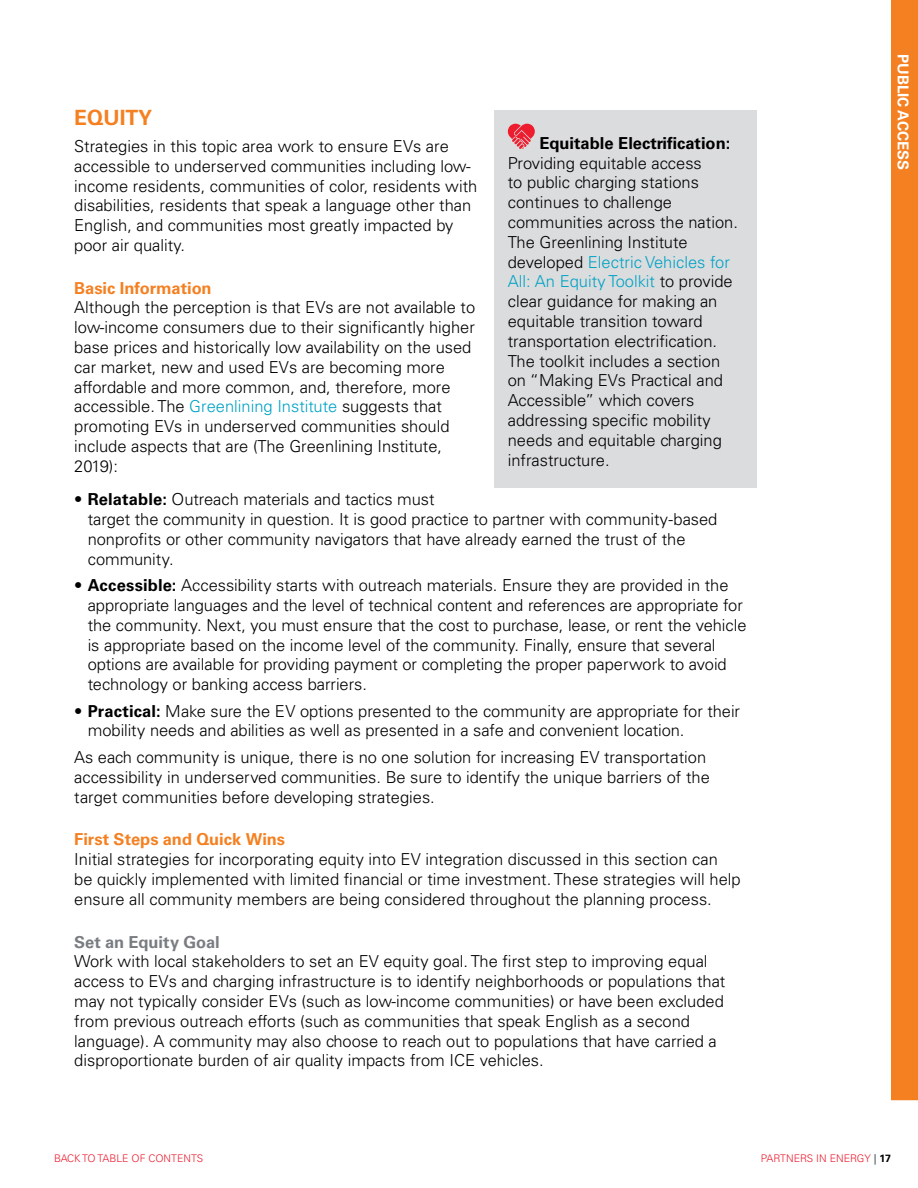
<style>
.page{position:relative;width:918px;height:1188px;background:#fff}
.page>*{position:absolute;margin:0;border:0;box-sizing:border-box;transform-origin:0 0}
.t1{font:700 21px "Univers LT Std";color:#f58021}
.t2{font:300 16.5px/19.8px "Univers LT Std";color:#000}
.t3{font:700 16.5px "Univers LT Std";color:#f58021}
.t4{font:700 16.5px "Univers LT Std";color:#000}
.t5{font:700 16.5px "Univers LT Std";letter-spacing:-.005em;color:#797d82}
.t6{font:700 15px "Univers LT Std";color:#fff}
.t7{font:300 10.5px "Univers LT Std";color:#ed1c2e}
.s1{color:#00a2c5}
.s2{font-weight:700}
.s3{font-weight:700;color:#797d82}
.s4{font-weight:700;color:#000}
</style>
<div class="page">
<div style="left:891px;top:0;width:27px;height:1100px;background:#f58021"></div>
<div style="left:494px;top:110px;width:263px;height:378px;background:#dbdcdd"></div>
<svg style="left:507px;top:124px;width:28px;height:25px"></svg>
<p class="t1" style="left:74px;top:106px;width:79px">EQUITY</p>
<p class="t2" style="left:74px;top:136px;width:405px">Strategies in this topic area work to ensure EVs are accessible to underserved communities including low&shy;income residents, communities of color, residents with disabilities, residents that speak a language other than English, and communities most greatly impacted by poor air quality.</p>
<p class="t3" style="left:74px;top:278px;width:139px">Basic Information</p>
<p class="t2" style="left:74px;top:298px;width:402px">Although the perception is that EVs are not available to low-income consumers due to their significantly higher base prices and historically low availability on the used car market, new and used EVs are becoming more affordable and more common, and, therefore, more accessible. The <span class="s1">Greenlining Institute</span> suggests that promoting EVs in underserved communities should include aspects that are (The Greenlining Institute, 2019):</p>
<p class="t2" style="left:88px;top:489px;width:631px;text-indent:-13px">• <span class="s2">Relatable:</span> Outreach materials and tactics must<br>target the community in question. It is good practice to partner with community-based nonprofits or other community navigators that have already earned the trust of the community.</p>
<p class="t2" style="left:88px;top:575px;width:660px;text-indent:-13px">• <span class="s2">Accessible:</span> Accessibility starts with outreach materials. Ensure they are provided in the appropriate languages and the level of technical content and references are appropriate for the community. Next, you must ensure that the cost to purchase, lease, or rent the vehicle is appropriate based on the income level of the community. Finally, ensure that several options are available for providing payment or completing the proper paperwork to avoid technology or banking access barriers.</p>
<p class="t2" style="left:88px;top:701px;width:654px;text-indent:-13px">• <span class="s2">Practical:</span> Make sure the EV options presented to the community are appropriate for their mobility needs and abilities as well as presented in a safe and convenient location.</p>
<p class="t2" style="left:74px;top:747px;width:637px">As each community is unique, there is no one solution for increasing EV transportation accessibility in underserved communities. Be sure to identify the unique barriers of the target communities before developing strategies.</p>
<p class="t3" style="left:74px;top:830px;width:212px">First Steps and Quick Wins</p>
<p class="t2" style="left:74px;top:849px;width:668px">Initial strategies for incorporating equity into EV integration discussed in this section can<br>be quickly implemented with limited financial or time investment. These strategies will help ensure all community members are being considered throughout the planning process.</p>
<p class="t5" style="left:74px;top:932px;width:147px">Set an Equity Goal</p>
<p class="t2" style="left:74px;top:952px;width:653px">Work with local stakeholders to set an EV equity goal. The first step to improving equal access to EVs and charging infrastructure is to identify neighborhoods or populations that may not typically consider EVs (such as low-income communities) or have been excluded from previous outreach efforts (such as communities that speak English as a second language). A community may also choose to reach out to populations that have carried a disproportionate burden of air quality impacts from ICE vehicles.</p>
<p class="t4" style="left:539px;top:133px;width:192px">Equitable Electrification:</p>
<p class="t2" style="left:508px;top:153px;width:232px">Providing equitable access<br>to public charging stations continues to challenge communities across the nation.<br>The Greenlining Institute developed <span class="s1">Electric Vehicles for<br>All: An Equity Toolkit</span> to provide clear guidance for making an equitable transition toward transportation electrification.<br>The toolkit includes a section on “Making EVs Practical and<br>Accessible” which covers addressing specific mobility needs and equitable charging infrastructure.</p>
<p class="t6" style="left:912px;top:54px;width:118px;rotate:90deg">PUBLIC ACCESS</p>
<p class="t7" style="left:54px;top:1152px;width:151px">BACK TO TABLE OF CONTENTS</p>
<p class="t7" style="left:761px;top:1152px;width:132px">PARTNERS IN ENERGY <span class="s3">|</span> <span class="s4">17</span></p>
</div>
